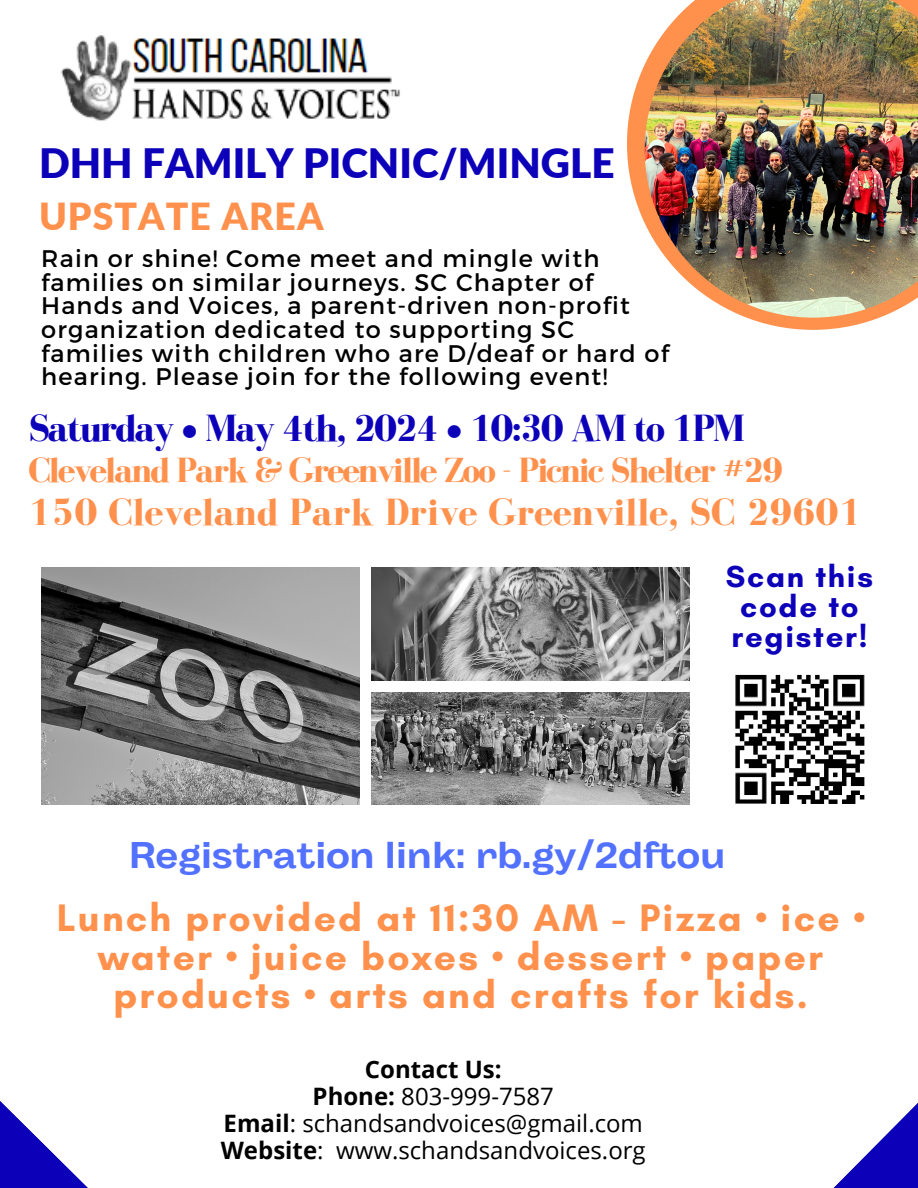
<style>
.page{position:relative;width:918px;height:1188px;background:#fff}
.page>*{position:absolute;margin:0;border:0;box-sizing:border-box;transform-origin:0 0}
.t1{font:900 40.5px "Lato";color:#0d00b9}
.t2{font:700 39px/38.2px "Glacial Indifference";letter-spacing:.055em;color:#ff914d;text-align:center}
.t3{font:700 39px "Bodoni FLF";color:#ff914d}
.t4{font:700 39px "Bodoni FLF";letter-spacing:-.055em;color:#0d00b9}
.t5{font:900 37.35px "Lato";letter-spacing:.03em;color:#ff914d}
.t6{font:700 37.2px "Body Grotesque Fit";color:#5271ff}
.t7{font:700 36px "Bodoni FLF";letter-spacing:-.055em;color:#ff914d}
.t8{font:700 31.05px/30.3px "Glacial Indifference";letter-spacing:.055em;color:#0d00b9}
.t9{font:24px/23.7px "Montserrat";letter-spacing:.05em;color:#000}
.t10{font:24px "Open Sans";color:#000}
.t11{font:700 24px "Open Sans";color:#000}
.s1{font-weight:700}
</style>
<div class="page">
<svg style="left:627px;top:64px;width:251px;height:266px"></svg>
<img style="left:645px;top:0;width:273px;height:318px">
<svg style="left:0;top:1101px;width:88px;height:87px"></svg>
<svg style="left:833px;top:1103px;width:85px;height:85px"></svg>
<img style="left:41px;top:568px;width:319px;height:236px">
<img style="left:372px;top:568px;width:317px;height:112px">
<img style="left:372px;top:693px;width:317px;height:111px">
<img style="left:735px;top:674px;width:130px;height:130px">
<img style="left:61px;top:35px;width:339px;height:86px">
<p class="t1" style="left:39px;top:138px;width:577px">DHH FAMILY PICNIC/MINGLE</p>
<p class="t5" style="left:39px;top:193px;width:286px">UPSTATE AREA</p>
<h1 class="t9" style="left:41px;top:245px;width:629px">Rain or shine! Come meet and mingle with families on similar journeys. SC Chapter of Hands and Voices, a parent-driven non-profit organization dedicated to supporting SC families with children who are D/deaf or hard of hearing. Please join for the following event!</h1>
<p class="t4" style="left:28px;top:407px;width:718px">Saturday • May 4th, 2024 • 10:30 AM to 1PM</p>
<p class="t7" style="left:28px;top:450px;width:757px">Cleveland Park &amp; Greenville Zoo - Picnic Shelter #29</p>
<p class="t3" style="left:28px;top:491px;width:835px">150 Cleveland Park Drive Greenville, SC 29601</p>
<h3 class="t8" style="left:726px;top:561px;width:149px">Scan this code to register!</h3>
<p class="t6" style="left:129px;top:834px;width:597px">Registration link: rb.gy/2dftou</p>
<h4 class="t2" style="left:57px;top:899px;width:809px">Lunch provided at 11:30 AM - Pizza • ice • water • juice boxes • dessert • paper products • arts and crafts for kids.</h4>
<p class="t11" style="left:365px;top:1052px;width:138px">Contact Us:</p>
<h2 class="t10" style="left:313px;top:1079px;width:243px"><span class="s1">Phone:</span> 803-999-7587</h2>
<h2 class="t10" style="left:224px;top:1106px;width:421px"><span class="s1">Email</span>: schandsandvoices@gmail.com</h2>
<p class="t10" style="left:221px;top:1133px;width:426px"><span class="s1">Website</span>: www.schandsandvoices.org</p>
</div>
